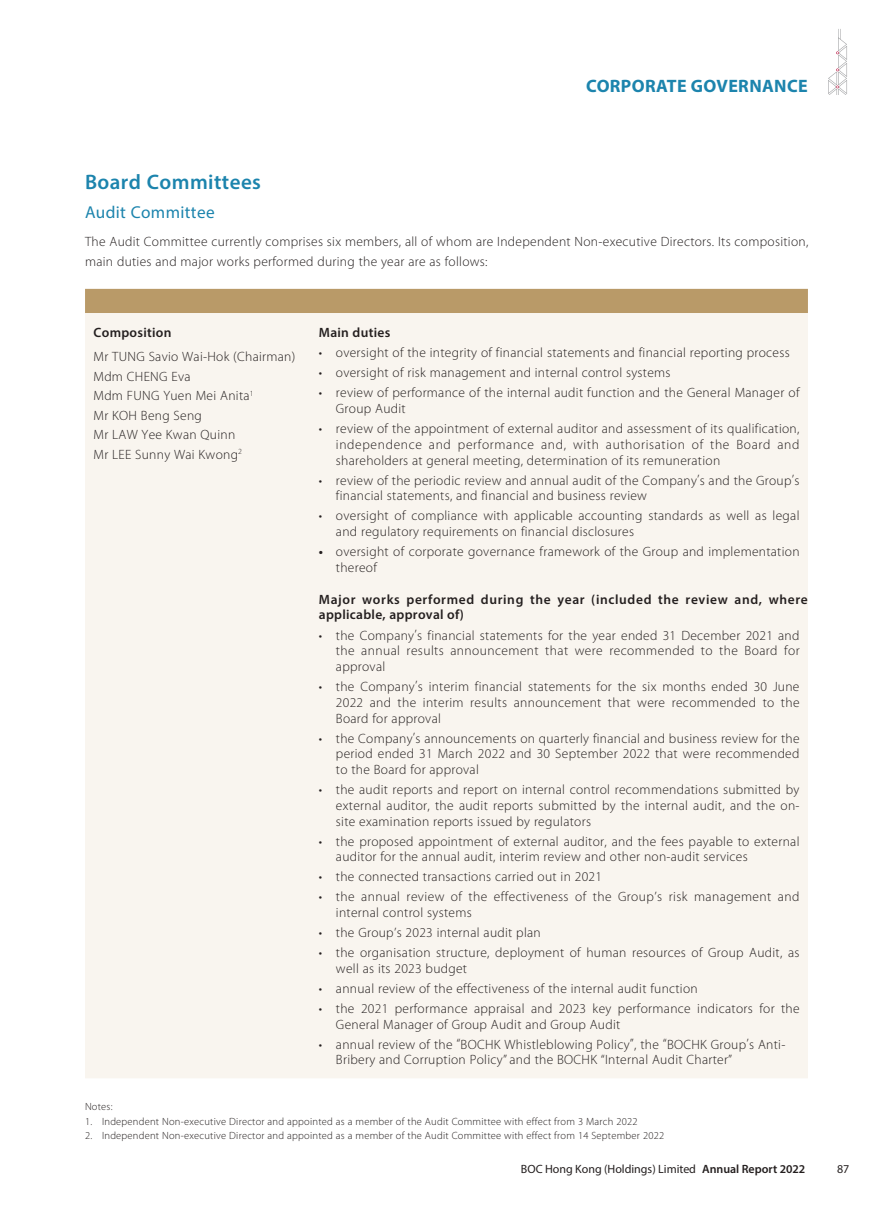
<style>
.page{position:relative;width:893px;height:1212px;background:#fff}
.page>*{position:absolute;margin:0;border:0;box-sizing:border-box;transform-origin:0 0}
.t1{font:600 21px "Myriad Pro";letter-spacing:.02em;color:#1c84ad}
.t2{font:700 18px "Myriad Pro";letter-spacing:.02em;color:#1c84ad}
.t3{font:17.25px "Myriad Pro";letter-spacing:.02em;color:#1c84ad}
.t4{font:300 13.5px/15.8px "Myriad Pro";letter-spacing:.02em;color:#241f1f}
.t5{font:600 13.5px/15.8px "Myriad Pro";letter-spacing:.05em;color:#241f1f}
.t6{font:600 13.5px "Myriad Pro";letter-spacing:.02em;color:#241f1f}
.t7{font:12px "Myriad Pro";color:#241f1f}
.t8{font:300 10.5px "Myriad Pro";letter-spacing:.02em;color:#241f1f}
.s1{font-weight:600}
</style>
<div class="page">
<svg style="left:828px;top:29px;width:19px;height:65px"></svg>
<div style="left:85px;top:289px;width:723px;height:24px;background:#b99a68"></div>
<div style="left:85px;top:313px;width:723px;height:765px;background:#f9f5ef"></div>
<h2 class="t2" style="left:586px;top:75px;width:223px">CORPORATE GOVERNANCE</h2>
<h1 class="t1" style="left:85px;top:168px;width:178px">Board Committees</h1>
<p class="t3" style="left:85px;top:202px;width:131px">Audit Committee</p>
<p class="t4" style="left:85px;top:232px;width:725px;line-height:19.5px">The Audit Committee currently comprises six members, all of whom are Independent Non-executive Directors. Its composition, main duties and major works performed during the year are as follows:</p>
<p class="t6" style="left:94px;top:324px;width:79px">Composition</p>
<p class="t6" style="left:319px;top:324px;width:73px">Main duties</p>
<p class="t4" style="left:94px;top:347px;width:203px;line-height:19.5px">Mr TUNG Savio Wai-Hok (Chairman)<br>Mdm CHENG Eva<br>Mdm FUNG Yuen Mei Anita<sup>1<br></sup>Mr KOH Beng Seng<br>Mr LAW Yee Kwan Quinn<br>Mr LEE Sunny Wai Kwong<sup>2</sup></p>
<p class="t4" style="left:319px;top:345px;width:472px">• oversight of the integrity of financial statements and financial reporting process</p>
<p class="t4" style="left:319px;top:365px;width:353px">• oversight of risk management and internal control systems</p>
<p class="t4" style="left:336px;top:385px;width:465px;text-indent:-17px">• review of performance of the internal audit function and the General Manager of<br>Group Audit</p>
<p class="t4" style="left:336px;top:421px;width:465px;text-align:justify;text-indent:-17px">• review of the appointment of external auditor and assessment of its qualification, independence and performance and, with authorisation of the Board and shareholders at general meeting, determination of its remuneration</p>
<p class="t4" style="left:336px;top:472px;width:465px;text-indent:-17px">• review of the periodic review and annual audit of the Company’s and the Group’s financial statements, and financial and business review</p>
<p class="t4" style="left:336px;top:508px;width:465px;text-indent:-17px">• oversight of compliance with applicable accounting standards as well as legal and regulatory requirements on financial disclosures</p>
<p class="t4" style="left:336px;top:544px;width:465px;text-indent:-17px"><span class="s1">•</span> oversight of corporate governance framework of the Group and implementation thereof</p>
<p class="t5" style="left:319px;top:591px;width:490px">Major works performed during the year (included the review and, where applicable, approval of)</p>
<p class="t4" style="left:336px;top:627px;width:465px;text-align:justify;text-indent:-17px">• the Company’s financial statements for the year ended 31 December 2021 and the annual results announcement that were recommended to the Board for approval</p>
<p class="t4" style="left:336px;top:679px;width:465px;text-align:justify;text-indent:-17px">• the Company’s interim financial statements for the six months ended 30 June 2022 and the interim results announcement that were recommended to the Board for approval</p>
<p class="t4" style="left:336px;top:730px;width:465px;text-align:justify;text-indent:-17px">• the Company’s announcements on quarterly financial and business review for the period ended 31 March 2022 and 30 September 2022 that were recommended to the Board for approval</p>
<p class="t4" style="left:336px;top:782px;width:465px;text-align:justify;text-indent:-17px">• the audit reports and report on internal control recommendations submitted by external auditor, the audit reports submitted by the internal audit, and the on&shy;site examination reports issued by regulators</p>
<p class="t4" style="left:336px;top:833px;width:465px;text-indent:-17px">• the proposed appointment of external auditor, and the fees payable to external auditor for the annual audit, interim review and other non-audit services</p>
<p class="t4" style="left:319px;top:869px;width:285px">• the connected transactions carried out in 2021</p>
<p class="t4" style="left:336px;top:889px;width:465px;text-indent:-17px">• the annual review of the effectiveness of the Group’s risk management and internal control systems</p>
<p class="t4" style="left:319px;top:925px;width:223px">• the Group’s 2023 internal audit plan</p>
<p class="t4" style="left:336px;top:945px;width:465px;text-indent:-17px">• the organisation structure, deployment of human resources of Group Audit, as well as its 2023 budget</p>
<p class="t4" style="left:319px;top:981px;width:380px">• annual review of the effectiveness of the internal audit function</p>
<p class="t4" style="left:336px;top:1001px;width:465px;text-indent:-17px">• the 2021 performance appraisal and 2023 key performance indicators for the<br>General Manager of Group Audit and Group Audit</p>
<p class="t4" style="left:336px;top:1036px;width:451px;text-indent:-17px">• annual review of the “BOCHK Whistleblowing Policy”, the “BOCHK Group’s Anti-<br>Bribery and Corruption Policy” and the BOCHK “Internal Audit Charter”</p>
<p class="t8" style="left:85px;top:1100px;width:29px">Notes:</p>
<p class="t8" style="left:85px;top:1115px;width:554px">1. Independent Non-executive Director and appointed as a member of the Audit Committee with effect from 3 March 2022</p>
<p class="t8" style="left:85px;top:1130px;width:581px">2. Independent Non-executive Director and appointed as a member of the Audit Committee with effect from 14 September 2022</p>
<p class="t7" style="left:521px;top:1161px;width:286px">BOC Hong Kong (Holdings) Limited <span class="s1">Annual Report 2022</span></p>
<p class="t7" style="left:837px;top:1161px;width:14px">87</p>
</div>
